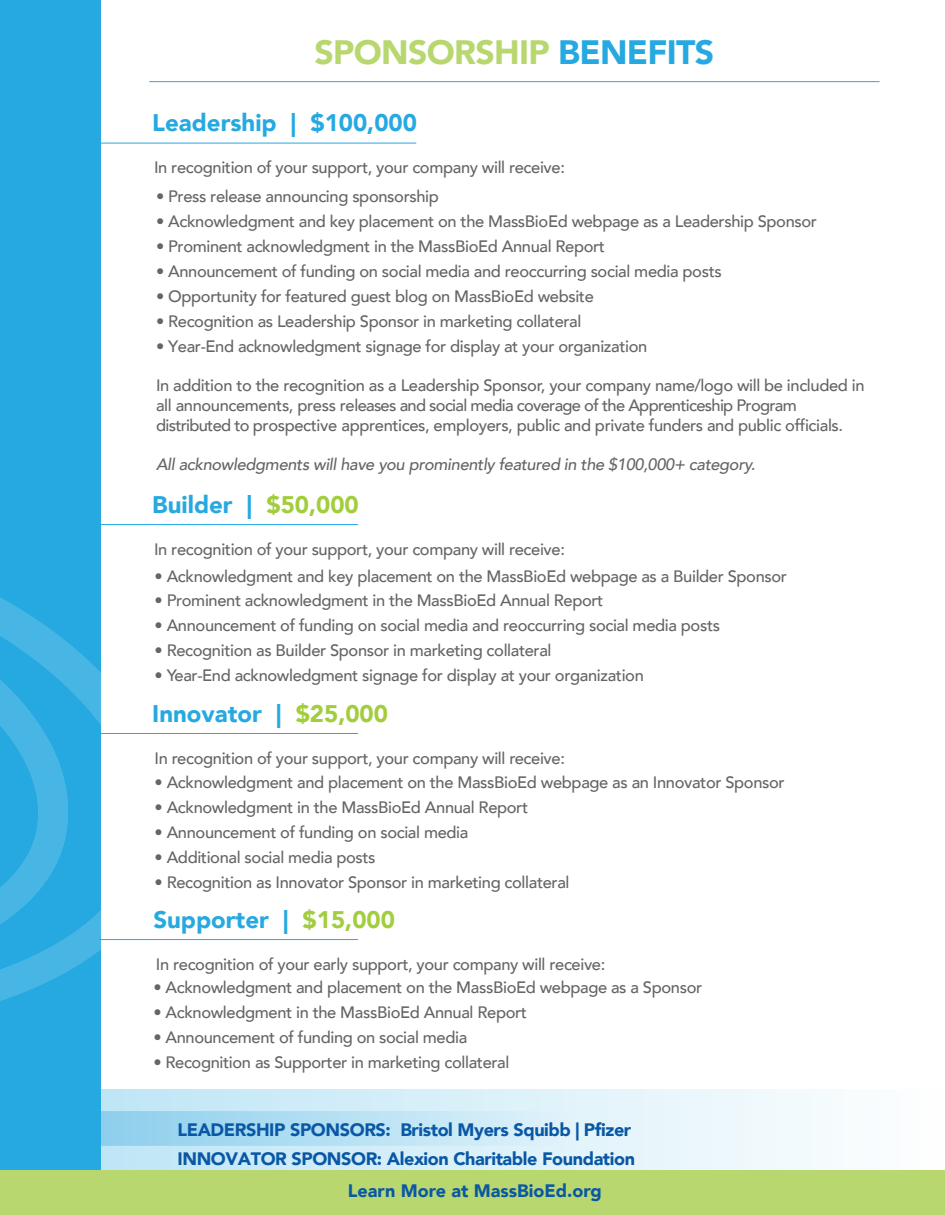
<style>
.page{position:relative;width:945px;height:1215px;background:#fff}
.page>*{position:absolute;margin:0;border:0;box-sizing:border-box;transform-origin:0 0}
.t1{font:900 33.75px "Avenir";letter-spacing:-.02em;color:#b8d76f}
.t2{font:900 24px "Avenir";color:#26a9e1}
.t3{font:900 18px/29.7px "Avenir";letter-spacing:-.02em;color:#0958a5}
.t4{font:900 18px "Avenir";color:#0958a5}
.t5{font:500 16.5px/24.9px "Avenir";letter-spacing:-.02em;color:#636566}
.t6{font:italic 500 16.5px "Avenir";letter-spacing:-.02em;color:#636566}
.s1{color:#26a9e1}
.s2{color:#a2cd3c}
</style>
<div class="page">
<hr style="left:149px;top:81px;width:731px;height:1px;background:#26a9e1">
<div style="left:0;top:0;width:101px;height:1215px;background:#26a9e1"></div>
<svg style="left:0;top:659px;width:101px;height:342px"></svg>
<svg style="left:0;top:597px;width:87px;height:388px"></svg>
<div style="left:0;top:1170px;width:945px;height:45px;background:#b8d76f"></div>
<hr style="left:99px;top:143px;width:317px;height:1px;background:#26a9e1">
<hr style="left:99px;top:524px;width:259px;height:1px;background:#26a9e1">
<hr style="left:99px;top:733px;width:259px;height:1px;background:#26a9e1">
<hr style="left:99px;top:939px;width:259px;height:1px;background:#26a9e1">
<h1 class="t1" style="left:315px;top:37px;width:401px">SPONSORSHIP <span class="s1">BENEFITS</span></h1>
<h2 class="t2" style="left:152px;top:112px;width:266px">Leadership | $100,000</h2>
<p class="t5" style="left:154px;top:155px;width:412px;line-height:29.2px">In recognition of your support, your company will receive: ï Press release announcing sponsorship</p>
<p class="t5" style="left:156px;top:211px;width:662px">ï Acknowledgment and key placement on the MassBioEd webpage as a Leadership Sponsor ï Prominent acknowledgment in the MassBioEd Annual Report<br>ï Announcement of funding on social media and reoccurring social media posts<br>ï Opportunity for featured guest blog on MassBioEd website<br>ï Recognition as Leadership Sponsor in marketing collateral<br>ï Year-End acknowledgment signage for display at your organization</p>
<p class="t5" style="left:156px;top:377px;width:710px;line-height:19.8px">In addition to the recognition as a Leadership Sponsor, your company name/logo will be included in all announcements, press releases and social media coverage of the Apprenticeship Program distributed to prospective apprentices, employers, public and private funders and public officials.</p>
<p class="t6" style="left:156px;top:455px;width:601px">All acknowledgments will have you prominently featured in the $100,000+ category.</p>
<h2 class="t2" style="left:152px;top:494px;width:208px">Builder | <span class="s2">$50,000</span></h2>
<p class="t5" style="left:154px;top:537px;width:635px;line-height:27px">In recognition of your support, your company will receive:<br>ï Acknowledgment and key placement on the MassBioEd webpage as a Builder Sponsor</p>
<p class="t5" style="left:155px;top:590px;width:567px">ï Prominent acknowledgment in the MassBioEd Annual Report<br>ï Announcement of funding on social media and reoccurring social media posts ï Recognition as Builder Sponsor in marketing collateral<br>ï Year-End acknowledgment signage for display at your organization</p>
<h2 class="t2" style="left:152px;top:703px;width:237px">Innovator | <span class="s2">$25,000</span></h2>
<p class="t5" style="left:155px;top:747px;width:632px">In recognition of your support, your company will receive:<br>ï Acknowledgment and placement on the MassBioEd webpage as an Innovator Sponsor ï Acknowledgment in the MassBioEd Annual Report<br>ï Announcement of funding on social media<br>ï Additional social media posts<br>ï Recognition as Innovator Sponsor in marketing collateral</p>
<h2 class="t2" style="left:153px;top:909px;width:243px">Supporter | <span class="s2">$15,000</span></h2>
<p class="t5" style="left:153px;top:953px;width:550px;line-height:24.5px">In recognition of your early support, your company will receive:<br>ï Acknowledgment and placement on the MassBioEd webpage as a Sponsor ï Acknowledgment in the MassBioEd Annual Report<br>ï Announcement of funding on social media<br>ï Recognition as Supporter in marketing collateral</p>
<p class="t3" style="left:177px;top:1116px;width:459px">LEADERSHIP SPONSORS: Bristol Myers Squibb | Pfizer<br>INNOVATOR SPONSOR: Alexion Charitable Foundation</p>
<p class="t4" style="left:348px;top:1183px;width:255px">Learn More at MassBioEd.org</p>
</div>
